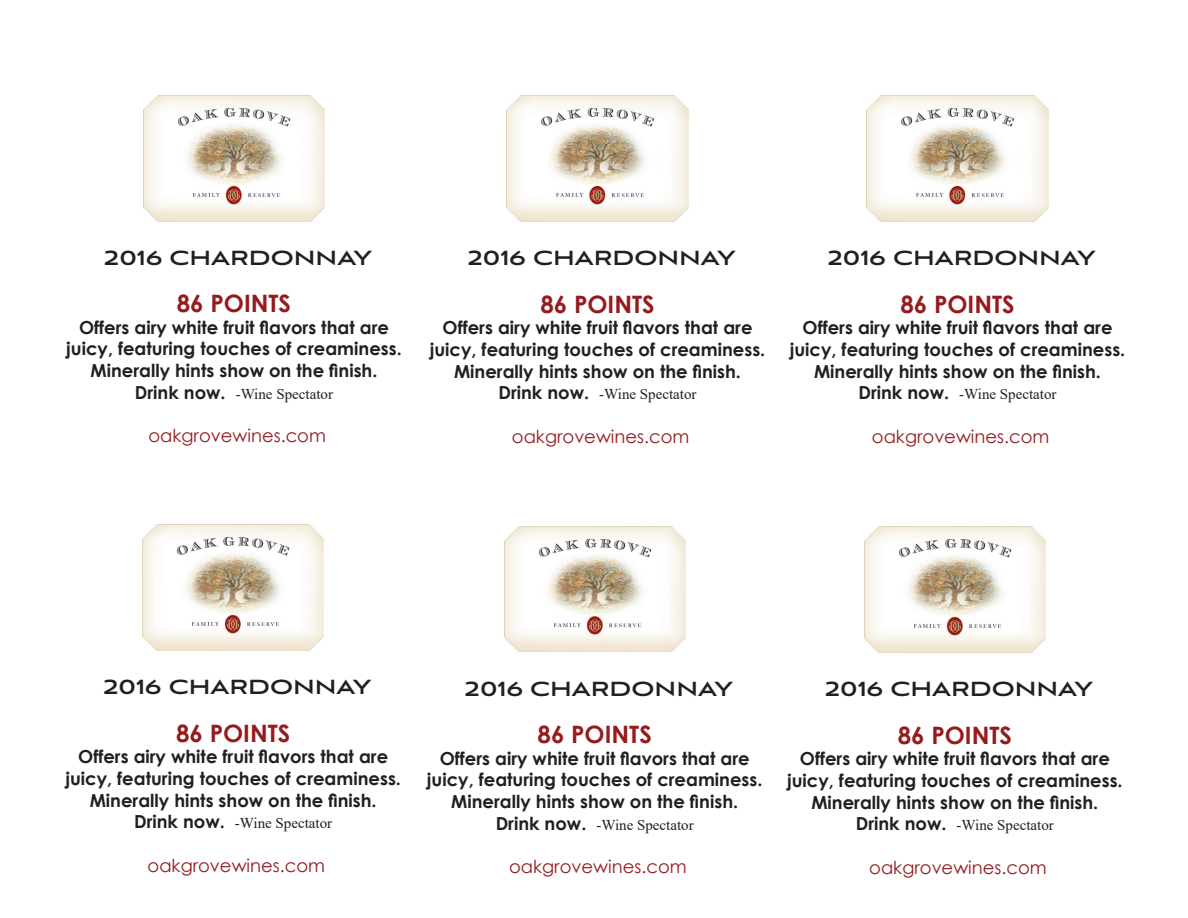
<style>
.page{position:relative;width:1188px;height:918px;background:#fff}
.page>*{position:absolute;margin:0;border:0;box-sizing:border-box;transform-origin:0 0}
.t1{font:700 25.5px "Aviano Sans";color:#231f20}
.t2{font:700 24px "Century Gothic";color:#961a1e}
.t3{font:700 18px/21.6px "Century Gothic";color:#231f20;text-align:center}
.t4{font:18px "Century Gothic";color:#951b1f}
.t5{font:15px "Times New Roman";color:#231f20}
.s1{font-family:"Century Gothic";font-weight:700;font-size:18px}
</style>
<div class="page">
<img style="left:143px;top:95px;width:182px;height:126px">
<img style="left:507px;top:96px;width:181px;height:126px">
<img style="left:867px;top:96px;width:181px;height:126px">
<img style="left:864px;top:527px;width:181px;height:126px">
<img style="left:504px;top:526px;width:181px;height:126px">
<img style="left:143px;top:525px;width:181px;height:126px">
<p class="t1" style="left:104px;top:245px;width:270px">2016 CHARDONNAY</p>
<p class="t2" style="left:177px;top:285px;width:116px">86 POINTS</p>
<p class="t3" style="left:66px;top:316px;width:337px">Offers airy white fruit flavors that are juicy, featuring touches of creaminess.<br>Minerally hints show on the finish.</p>
<p class="t5" style="left:135px;top:383px;width:200px"><span class="s1">Drink now.</span> -Wine Spectator</p>
<p class="t4" style="left:148px;top:423px;width:179px">oakgrovewines.com</p>
<p class="t1" style="left:467px;top:246px;width:270px">2016 CHARDONNAY</p>
<p class="t2" style="left:540px;top:286px;width:116px">86 POINTS</p>
<p class="t3" style="left:430px;top:316px;width:337px">Offers airy white fruit flavors that are juicy, featuring touches of creaminess.<br>Minerally hints show on the finish.</p>
<p class="t5" style="left:499px;top:384px;width:200px"><span class="s1">Drink now.</span> -Wine Spectator</p>
<p class="t4" style="left:512px;top:424px;width:179px">oakgrovewines.com</p>
<p class="t1" style="left:827px;top:246px;width:270px">2016 CHARDONNAY</p>
<p class="t2" style="left:900px;top:286px;width:116px">86 POINTS</p>
<p class="t3" style="left:790px;top:316px;width:337px">Offers airy white fruit flavors that are juicy, featuring touches of creaminess.<br>Minerally hints show on the finish.</p>
<p class="t5" style="left:859px;top:384px;width:200px"><span class="s1">Drink now.</span> -Wine Spectator</p>
<p class="t4" style="left:872px;top:424px;width:179px">oakgrovewines.com</p>
<p class="t1" style="left:103px;top:675px;width:270px">2016 CHARDONNAY</p>
<p class="t2" style="left:176px;top:715px;width:116px">86 POINTS</p>
<p class="t3" style="left:65px;top:745px;width:337px">Offers airy white fruit flavors that are juicy, featuring touches of creaminess.<br>Minerally hints show on the finish.</p>
<p class="t5" style="left:134px;top:813px;width:200px"><span class="s1">Drink now.</span> -Wine Spectator</p>
<p class="t4" style="left:148px;top:853px;width:179px">oakgrovewines.com</p>
<p class="t1" style="left:465px;top:676px;width:270px">2016 CHARDONNAY</p>
<p class="t2" style="left:538px;top:716px;width:116px">86 POINTS</p>
<p class="t3" style="left:427px;top:747px;width:337px">Offers airy white fruit flavors that are juicy, featuring touches of creaminess.<br>Minerally hints show on the finish.</p>
<p class="t5" style="left:496px;top:814px;width:200px"><span class="s1">Drink now.</span> -Wine Spectator</p>
<p class="t4" style="left:509px;top:854px;width:179px">oakgrovewines.com</p>
<p class="t1" style="left:825px;top:677px;width:270px">2016 CHARDONNAY</p>
<p class="t2" style="left:898px;top:717px;width:116px">86 POINTS</p>
<p class="t3" style="left:787px;top:747px;width:337px">Offers airy white fruit flavors that are juicy, featuring touches of creaminess.<br>Minerally hints show on the finish.</p>
<p class="t5" style="left:856px;top:815px;width:200px"><span class="s1">Drink now.</span> -Wine Spectator</p>
<p class="t4" style="left:869px;top:855px;width:179px">oakgrovewines.com</p>
</div>
